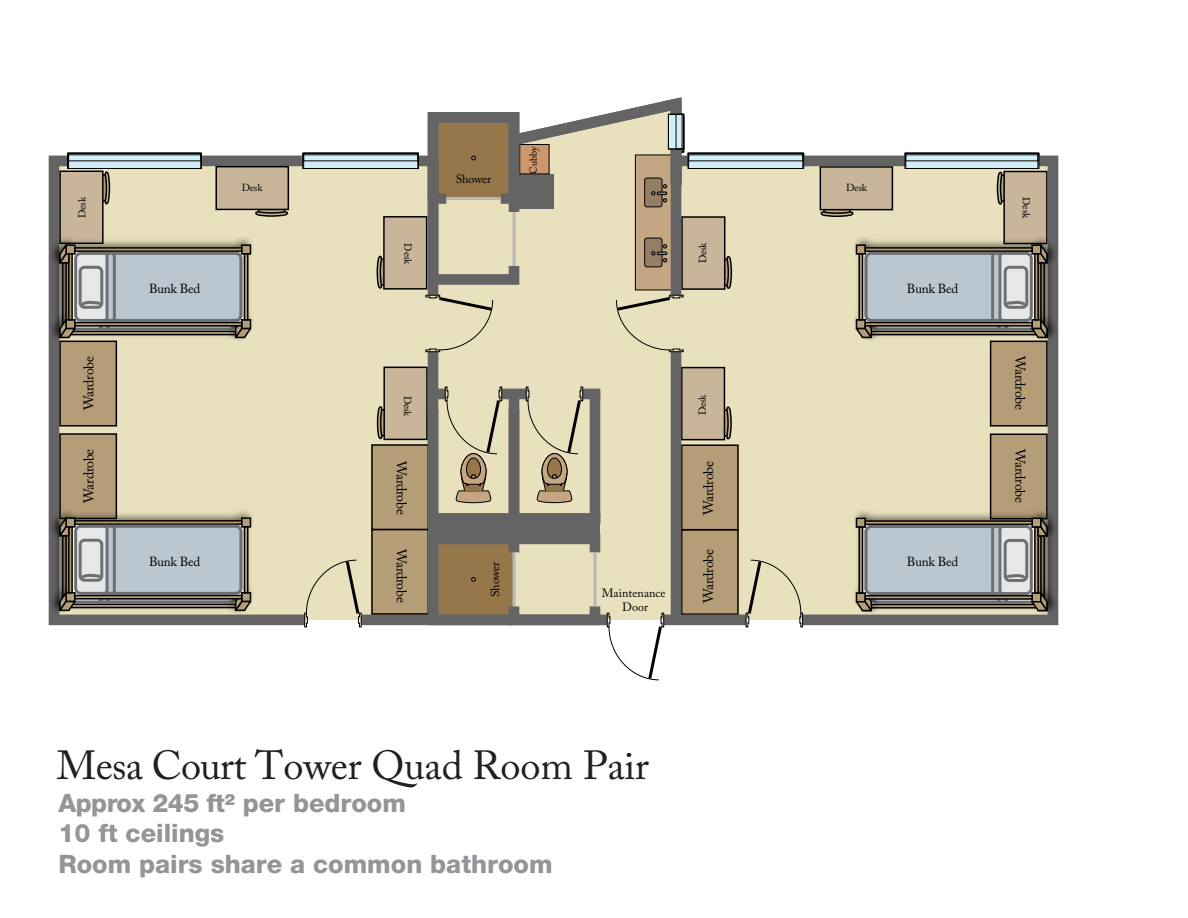
<style>
.page{position:relative;width:1188px;height:918px;background:#fff}
.page>*{position:absolute;margin:0;border:0;box-sizing:border-box;transform-origin:0 0}
.t1{font:40.35px "Adobe Caslon Pro";letter-spacing:-.005em;color:#231f20}
.t2{font:800 25.35px/30.5px "Helvetica Neue LT Pro";color:#939598}
.t3{font:13.95px "Adobe Caslon Pro";letter-spacing:-.02em;color:#000}
.t4{font:13.05px "Adobe Caslon Pro";letter-spacing:-.02em;color:#000}
.t5{font:12px/14.4px "Adobe Caslon Pro";letter-spacing:.005em;color:#000;text-align:center}
.t6{font:10.2px "Adobe Caslon Pro";letter-spacing:-.02em;color:#000}
</style>
<div class="page">
<div style="left:54px;top:161px;width:999px;height:459px;background:#e9e1bd"></div>
<div style="left:428px;top:534px;width:91px;height:91px;background:#96774a;border:11px solid #646464"></div>
<div style="left:509px;top:601px;width:91px;height:24px;border:11px solid #646464"></div>
<div style="left:509px;top:534px;width:91px;height:24px;border:11px solid #646464"></div>
<div style="left:436px;top:519px;width:164px;height:15px;background:#646464"></div>
<svg style="left:471px;top:577px;width:5px;height:5px"></svg>
<div style="left:433px;top:389px;width:12px;height:10px;background:#4b4b4b"></div>
<hr style="left:594px;top:552px;width:3px;height:54px;background:#b7b7b7">
<hr style="left:513px;top:552px;width:3px;height:54px;background:#b7b7b7">
<svg style="left:48px;top:152px;width:396px;height:476px"></svg>
<div style="left:361px;top:615px;width:246px;height:10px;background:#646464"></div>
<div style="left:664px;top:615px;width:82px;height:10px;background:#4d4d4d"></div>
<svg style="left:665px;top:152px;width:394px;height:476px"></svg>
<svg style="left:690px;top:155px;width:114px;height:14px"></svg>
<div style="left:688px;top:153px;width:115px;height:16px;border:1px solid #000"></div>
<div style="left:688px;top:153px;width:116px;height:2px;border:1px solid #000"></div>
<svg style="left:907px;top:155px;width:132px;height:14px;background:#b9d1d9"></svg>
<div style="left:905px;top:153px;width:133px;height:16px;border:1px solid #000"></div>
<div style="left:905px;top:153px;width:134px;height:2px;border:1px solid #000"></div>
<svg style="left:302px;top:155px;width:117px;height:14px"></svg>
<div style="left:303px;top:153px;width:115px;height:16px;border:1px solid #000"></div>
<div style="left:302px;top:153px;width:117px;height:2px;border:1px solid #000"></div>
<svg style="left:67px;top:155px;width:135px;height:14px"></svg>
<div style="left:68px;top:153px;width:133px;height:16px;border:1px solid #000"></div>
<div style="left:67px;top:153px;width:135px;height:2px;border:1px solid #000"></div>
<svg style="left:607px;top:613px;width:57px;height:67px"></svg>
<svg style="left:746px;top:560px;width:57px;height:67px"></svg>
<svg style="left:304px;top:560px;width:57px;height:67px"></svg>
<img style="left:983px;top:433px;width:68px;height:72px">
<div style="left:990px;top:434px;width:58px;height:85px;background:#b59d78;border:2px solid #000"></div>
<img style="left:983px;top:344px;width:68px;height:89px">
<div style="left:990px;top:341px;width:58px;height:86px;background:#b59d78;border:2px solid #000"></div>
<img style="left:850px;top:232px;width:209px;height:112px">
<svg style="left:854px;top:240px;width:196px;height:102px;background:#9a9d9a"></svg>
<img style="left:850px;top:505px;width:209px;height:112px">
<svg style="left:854px;top:514px;width:196px;height:101px;background:#999c99"></svg>
<svg style="left:445px;top:386px;width:156px;height:138px"></svg>
<img style="left:368px;top:533px;width:3px;height:82px">
<div style="left:371px;top:529px;width:58px;height:86px;background:#b59d78;border:2px solid #000"></div>
<img style="left:368px;top:438px;width:60px;height:95px">
<div style="left:371px;top:444px;width:58px;height:86px;background:#b59d78;border:2px solid #000"></div>
<svg style="left:375px;top:405px;width:1px;height:34px"></svg>
<img style="left:376px;top:363px;width:52px;height:85px">
<div style="left:383px;top:367px;width:45px;height:73px;background:#c8b59a;border:2px solid #000"></div>
<img style="left:212px;top:161px;width:85px;height:57px">
<div style="left:215px;top:166px;width:74px;height:44px;background:#c8b59a;border:2px solid #000"></div>
<svg style="left:111px;top:171px;width:1px;height:34px"></svg>
<img style="left:55px;top:163px;width:56px;height:69px">
<div style="left:59px;top:171px;width:45px;height:73px;background:#c8b59a;border:2px solid #000"></div>
<img style="left:375px;top:212px;width:45px;height:85px">
<div style="left:383px;top:216px;width:44px;height:74px;background:#c8b59a;border:2px solid #000"></div>
<img style="left:56px;top:433px;width:68px;height:72px">
<div style="left:59px;top:433px;width:58px;height:86px;background:#b59d78;border:2px solid #000"></div>
<img style="left:56px;top:344px;width:68px;height:89px">
<div style="left:59px;top:341px;width:58px;height:86px;background:#b59d78;border:2px solid #000"></div>
<img style="left:48px;top:232px;width:209px;height:112px">
<svg style="left:57px;top:240px;width:196px;height:102px;background:#9d9f9c"></svg>
<img style="left:48px;top:505px;width:209px;height:112px">
<svg style="left:57px;top:513px;width:196px;height:102px;background:#9da09d"></svg>
<div style="left:428px;top:352px;width:10px;height:265px;background:#646464"></div>
<div style="left:671px;top:352px;width:10px;height:265px;background:#646464"></div>
<svg style="left:420px;top:97px;width:267px;height:255px"></svg>
<p class="t6" style="left:242px;top:181px;width:22px">Desk</p>
<p class="t5" style="left:456px;top:171px;width:37px">Shower</p>
<p class="t6" style="left:527px;top:174px;width:29px;rotate:-90deg">Cubby</p>
<p class="t6" style="left:846px;top:181px;width:22px">Desk</p>
<p class="t6" style="left:76px;top:218px;width:23px;rotate:-90deg">Desk</p>
<p class="t6" style="left:1032px;top:197px;width:23px;rotate:90deg">Desk</p>
<p class="t6" style="left:414px;top:243px;width:23px;rotate:90deg">Desk</p>
<p class="t6" style="left:697px;top:263px;width:23px;rotate:-90deg">Desk</p>
<p class="t4" style="left:149px;top:281px;width:53px">Bunk Bed</p>
<p class="t4" style="left:907px;top:281px;width:53px">Bunk Bed</p>
<p class="t3" style="left:80px;top:410px;width:55px;rotate:-90deg">Wardrobe</p>
<p class="t6" style="left:414px;top:396px;width:23px;rotate:90deg">Desk</p>
<p class="t6" style="left:696px;top:415px;width:23px;rotate:-90deg">Desk</p>
<p class="t3" style="left:1029px;top:356px;width:55px;rotate:90deg">Wardrobe</p>
<p class="t3" style="left:80px;top:503px;width:55px;rotate:-90deg">Wardrobe</p>
<p class="t3" style="left:410px;top:461px;width:55px;rotate:90deg">Wardrobe</p>
<p class="t3" style="left:700px;top:515px;width:55px;rotate:-90deg">Wardrobe</p>
<p class="t3" style="left:1029px;top:449px;width:55px;rotate:90deg">Wardrobe</p>
<p class="t4" style="left:149px;top:553px;width:53px">Bunk Bed</p>
<p class="t3" style="left:410px;top:549px;width:55px;rotate:90deg">Wardrobe</p>
<p class="t5" style="left:488px;top:597px;width:37px;rotate:-90deg">Shower</p>
<p class="t5" style="left:602px;top:586px;width:65px">Maintenance<br>Door</p>
<p class="t3" style="left:700px;top:603px;width:55px;rotate:-90deg">Wardrobe</p>
<p class="t4" style="left:907px;top:554px;width:53px">Bunk Bed</p>
<h1 class="t1" style="left:57px;top:742px;width:593px">Mesa Court Tower Quad Room Pair</h1>
<h2 class="t2" style="left:58px;top:787px;width:496px">Approx 245 ft² per bedroom<br>10 ft ceilings<br>Room pairs share a common bathroom</h2>
</div>
